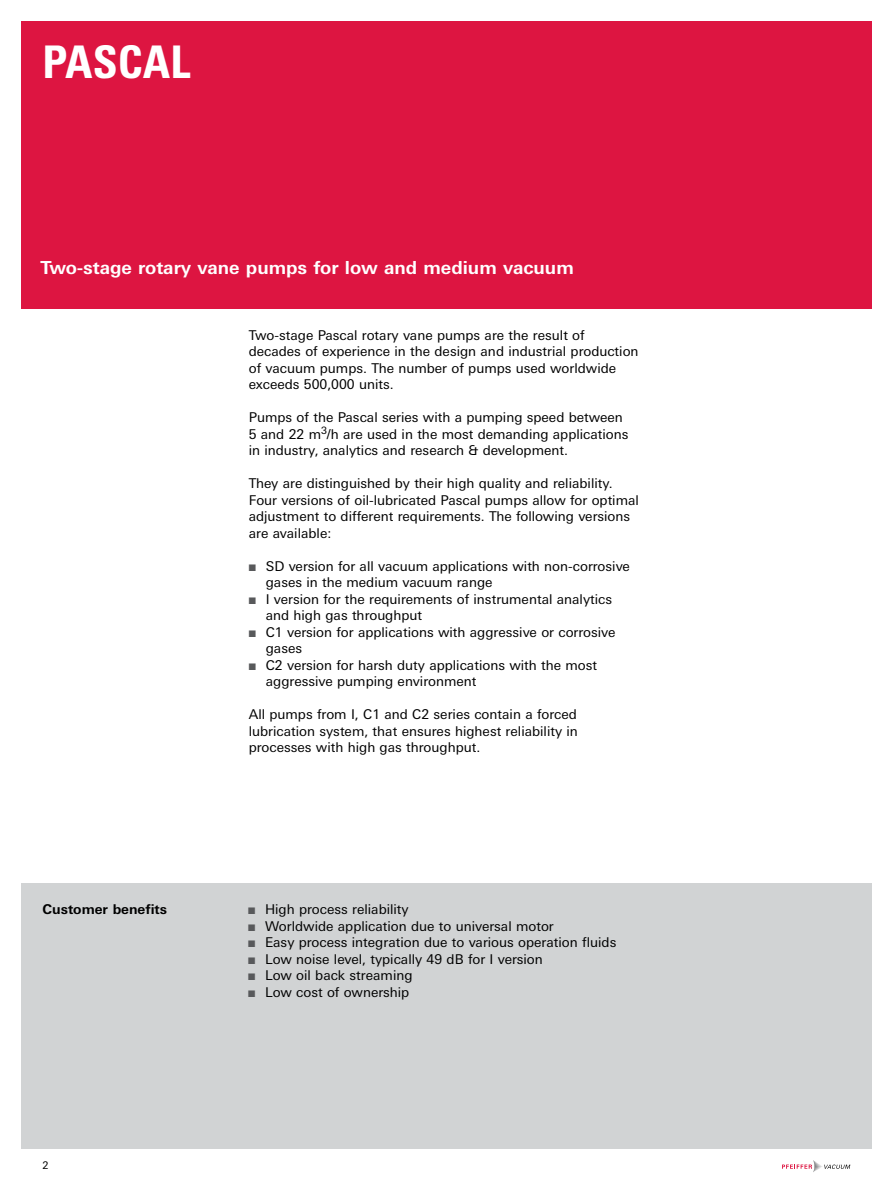
<style>
.page{position:relative;width:893px;height:1191px;background:#fff}
.page>*{position:absolute;margin:0;border:0;box-sizing:border-box;transform-origin:0 0}
.t1{font:700 condensed 45px "Univers";color:#fff}
.t2{font:700 18px "Univers Next W1 G";color:#fff}
.t3{font:13.5px/16.5px "Univers Next W1 G";color:#000}
.t4{font:700 13.5px "Univers Next W1 G";color:#000}
.t5{font:10.5px "Univers Next W1 G";color:#000}
.s1{color:#58595b}
</style>
<div class="page">
<svg style="left:782px;top:1160px;width:68px;height:12px"></svg>
<div style="left:21px;top:21px;width:851px;height:287px;background:#dd1541"></div>
<div style="left:21px;top:882px;width:851px;height:266px;background:#d1d3d4"></div>
<h1 class="t1" style="left:43px;top:35px;width:149px">PASCAL</h1>
<h2 class="t2" style="left:40px;top:256px;width:535px">Two-stage rotary vane pumps for low and medium vacuum</h2>
<p class="t3" style="left:249px;top:327px;width:391px">Two-stage Pascal rotary vane pumps are the result of decades of experience in the design and industrial production of vacuum pumps. The number of pumps used worldwide exceeds 500,000 units.</p>
<p class="t3" style="left:249px;top:409px;width:381px">Pumps of the Pascal series with a pumping speed between<br>5 and 22 m<sup>3</sup>/h are used in the most demanding applications in industry, analytics and research &amp; development.</p>
<p class="t3" style="left:249px;top:475px;width:392px">They are distinguished by their high quality and reliability.<br>Four versions of oil-lubricated Pascal pumps allow for optimal adjustment to different requirements. The following versions are available:</p>
<p class="t3" style="left:266px;top:558px;width:366px;text-indent:-17px"><span class="s1">■</span> SD version for all vacuum applications with non-corrosive gases in the medium vacuum range</p>
<p class="t3" style="left:266px;top:591px;width:348px;text-indent:-17px"><span class="s1">■</span> I version for the requirements of instrumental analytics and high gas throughput</p>
<p class="t3" style="left:266px;top:624px;width:351px;text-indent:-17px"><span class="s1">■</span> C1 version for applications with aggressive or corrosive gases</p>
<p class="t3" style="left:266px;top:657px;width:333px;text-indent:-17px"><span class="s1">■</span> C2 version for harsh duty applications with the most aggressive pumping environment</p>
<p class="t3" style="left:249px;top:706px;width:331px;text-align:justify">All pumps from I, C1 and C2 series contain a forced lubrication system, that ensures highest reliability in processes with high gas throughput.</p>
<p class="t4" style="left:43px;top:901px;width:126px">Customer benefits</p>
<p class="t3" style="left:248px;top:901px;width:162px"><span class="s1">■</span> High process reliability</p>
<p class="t3" style="left:248px;top:917px;width:307px"><span class="s1">■</span> Worldwide application due to universal motor</p>
<p class="t3" style="left:248px;top:934px;width:370px"><span class="s1">■</span> Easy process integration due to various operation fluids</p>
<p class="t3" style="left:248px;top:950px;width:296px"><span class="s1">■</span> Low noise level, typically 49 dB for I version</p>
<p class="t3" style="left:248px;top:967px;width:166px"><span class="s1">■</span> Low oil back streaming</p>
<p class="t3" style="left:248px;top:983px;width:163px"><span class="s1">■</span> Low cost of ownership</p>
<p class="t5" style="left:43px;top:1159px;width:8px">2</p>
</div>
